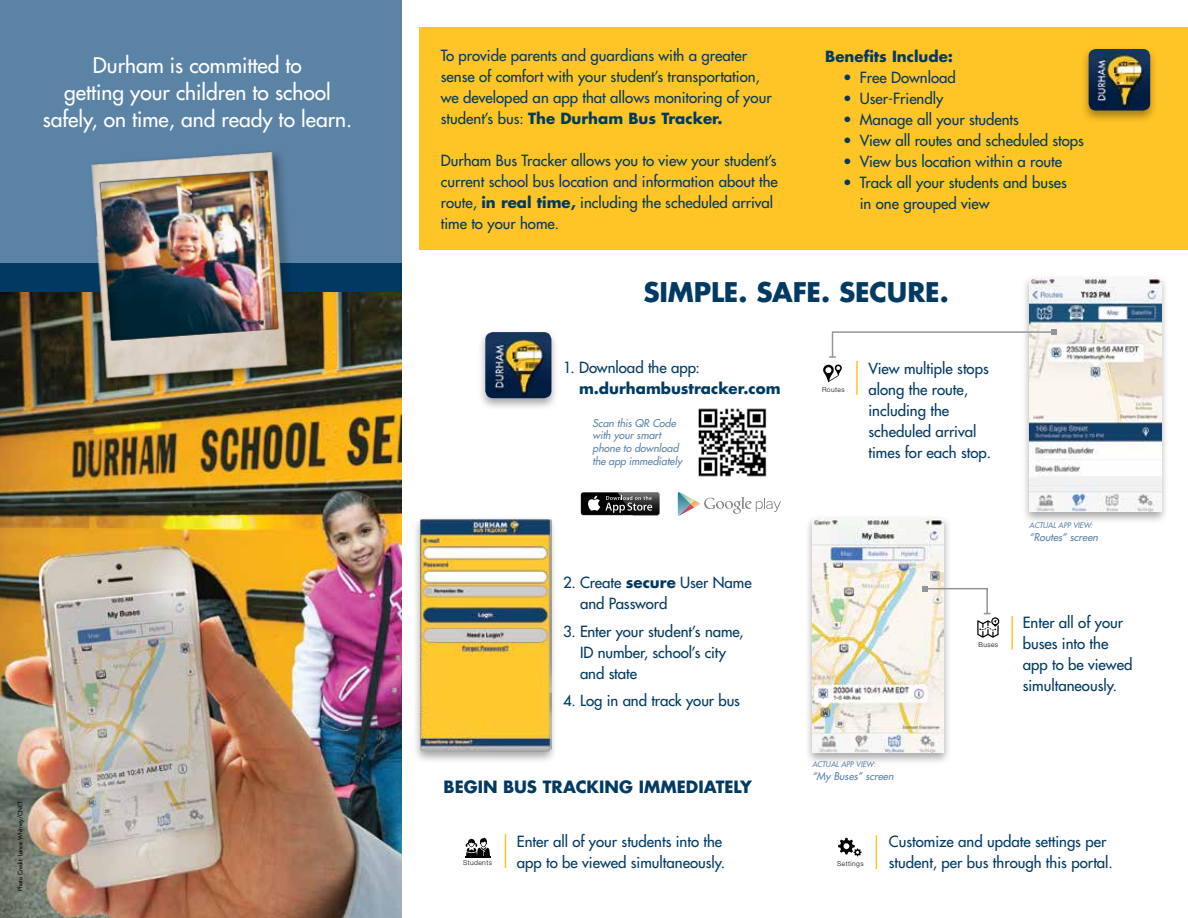
<style>
.page{position:relative;width:1188px;height:918px;background:#fff}
.page>*{position:absolute;margin:0;border:0;box-sizing:border-box;transform-origin:0 0}
.t1{font:700 26.4px "Futura";letter-spacing:-.005em;color:#003a63}
.t2{font:21px/27px "Futura";color:#fff;text-align:center}
.t3{font:700 16.5px "Futura";letter-spacing:.005em;color:#003a63}
.t4{font:15px/21px "Futura";color:#003a63}
.t5{font:700 15px "Futura";color:#003a63}
.t6{font:italic 10.5px/12.6px "Futura";color:#5b83a6}
.t7{font:italic 7.5px "Futura";color:#5b83a6}
.t8{font:300 6.75px "Helvetica Neue LT Std";letter-spacing:.06em;color:#000}
.t9{font:6px "Futura";color:#000}
.s1{font-weight:700}
</style>
<div class="page">
<img style="left:698px;top:408px;width:69px;height:69px">
<div style="left:804px;top:515px;width:148px;height:250px;background:#000;opacity:.35"></div>
<img style="left:812px;top:518px;width:132px;height:234px">
<div style="left:412px;top:516px;width:146px;height:248px;background:#000;opacity:.35"></div>
<img style="left:419px;top:518px;width:132px;height:235px">
<div style="left:0;top:0;width:401px;height:277px;background:#5b83a6"></div>
<div style="left:419px;top:27px;width:769px;height:222px;background:#ffc425"></div>
<div style="left:1021px;top:274px;width:148px;height:250px;background:#000;opacity:.35"></div>
<img style="left:1029px;top:277px;width:132px;height:234px">
<img style="left:0;top:291px;width:401px;height:627px">
<div style="left:0;top:263px;width:401px;height:28px;background:#003a63"></div>
<div style="left:477px;top:329px;width:83px;height:82px;background:#000;opacity:.35"></div>
<img style="left:485px;top:332px;width:66px;height:66px">
<div style="left:1080px;top:46px;width:78px;height:77px;background:#000;opacity:.35"></div>
<img style="left:1089px;top:49px;width:61px;height:62px">
<div style="left:87px;top:146px;width:217px;height:249px;background:#000;opacity:.35"></div>
<img style="left:86px;top:146px;width:209px;height:241px">
<svg style="left:829px;top:329px;width:228px;height:29px"></svg>
<hr style="left:505px;top:834px;width:1px;height:34px;background:#ffc425">
<hr style="left:876px;top:835px;width:1px;height:34px;background:#ffc425">
<hr style="left:1011px;top:616px;width:2px;height:34px;background:#ffc425">
<hr style="left:856px;top:361px;width:2px;height:34px;background:#ffc425">
<svg style="left:922px;top:586px;width:77px;height:52px"></svg>
<svg style="left:823px;top:365px;width:19px;height:17px"></svg>
<svg style="left:465px;top:837px;width:26px;height:21px"></svg>
<svg style="left:838px;top:838px;width:24px;height:18px"></svg>
<svg style="left:678px;top:492px;width:103px;height:24px"></svg>
<div style="left:581px;top:493px;width:78px;height:22px;background:#000;border-radius:2px"></div>
<svg style="left:587px;top:492px;width:73px;height:23px"></svg>
<p class="t4" style="left:441px;top:45px;width:332px">To provide parents and guardians with a greater sense of comfort with your student’s transportation, we developed an app that allows monitoring of your student’s bus: <span class="s1">The Durham Bus Tracker.</span></p>
<p class="t4" style="left:441px;top:150px;width:339px">Durham Bus Tracker allows you to view your student’s current school bus location and information about the route, <span class="s1">in real time,</span> including the scheduled arrival time to your home.</p>
<h2 class="t2" style="left:43px;top:52px;width:311px">Durham is committed to<br>getting your children to school safely, on time, and ready to learn.</h2>
<p class="t5" style="left:825px;top:46px;width:129px">Benefits Include:</p>
<p class="t4" style="left:843px;top:67px;width:114px">• Free Download</p>
<p class="t4" style="left:843px;top:88px;width:102px">• User-Friendly</p>
<p class="t4" style="left:843px;top:109px;width:177px">• Manage all your students</p>
<p class="t4" style="left:843px;top:130px;width:242px">• View all routes and scheduled stops</p>
<p class="t4" style="left:843px;top:151px;width:220px">• View bus location within a route</p>
<p class="t4" style="left:860px;top:172px;width:209px;text-indent:-16px">• Track all your students and buses in one grouped view</p>
<h1 class="t1" style="left:643px;top:274px;width:307px">simple. safe. secure.</h1>
<p class="t9" style="left:16px;top:891px;width:91px;rotate:-90deg">Photo Credit: Lance Whitney/CNET</p>
<p class="t4" style="left:563px;top:356px;width:138px">1. Download the app:</p>
<p class="t5" style="left:579px;top:378px;width:203px">m.durhambustracker.com</p>
<p class="t6" style="left:593px;top:417px;width:91px">Scan this QR Code with your smart phone to download the app immediately</p>
<p class="t4" style="left:580px;top:572px;width:173px;text-indent:-17px">2. Create <span class="s1">secure</span> User Name and Password</p>
<p class="t4" style="left:580px;top:620px;width:165px;text-indent:-17px">3. Enter your student’s name,<br>ID number, school’s city and state</p>
<p class="t4" style="left:563px;top:690px;width:178px">4. Log in and track your bus</p>
<p class="t3" style="left:444px;top:775px;width:309px">Begin bus tracking immediately</p>
<p class="t8" style="left:822px;top:386px;width:24px">Routes</p>
<p class="t4" style="left:869px;top:358px;width:124px">View multiple stops along the route, including the scheduled arrival times for each stop.</p>
<p class="t7" style="left:1029px;top:520px;width:65px">Actual App View:</p>
<p class="t6" style="left:1029px;top:530px;width:70px">“Routes” screen</p>
<p class="t7" style="left:812px;top:760px;width:65px">Actual App View:</p>
<p class="t6" style="left:812px;top:770px;width:83px">“My Buses” screen</p>
<p class="t8" style="left:978px;top:641px;width:21px">Buses</p>
<p class="t4" style="left:1023px;top:612px;width:111px">Enter all of your buses into the app to be viewed simultaneously.</p>
<p class="t4" style="left:517px;top:831px;width:210px">Enter all of your students into the app to be viewed simultaneously.</p>
<p class="t8" style="left:463px;top:859px;width:30px">Students</p>
<p class="t8" style="left:837px;top:860px;width:28px">Settings</p>
<p class="t4" style="left:889px;top:831px;width:226px">Customize and update settings per student, per bus through this portal.</p>
</div>
